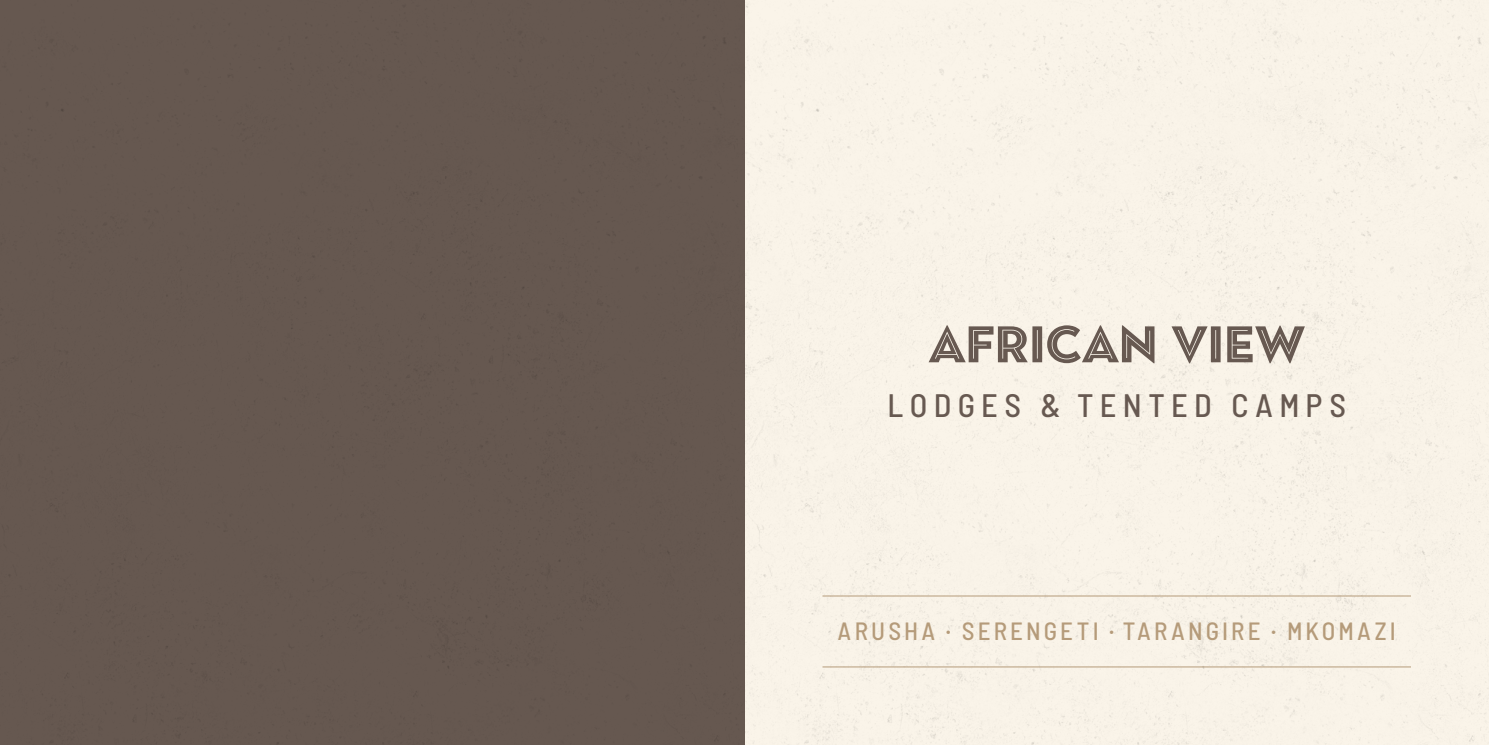
<style>
.page{position:relative;width:1489px;height:745px;background:#fff}
.page>*{position:absolute;margin:0;border:0;box-sizing:border-box;transform-origin:0 0}
.t1{font:900 51.25px "Town 20 Inline";letter-spacing:-.005em;color:#675951}
.t2{font:500 semi-condensed 32.5px "Barlow";letter-spacing:.195em;color:#675951}
.t3{font:500 semi-condensed 25px "Barlow";letter-spacing:.125em;color:#b59b7a}
</style>
<div class="page">
<div style="left:744px;top:0;width:744px;height:744px;background:#f9f3e8"></div>
<div style="left:0;top:0;width:744px;height:744px;background:#675951"></div>
<hr style="left:822px;top:666px;width:588px;height:1px;background:#b59b7a">
<hr style="left:822px;top:595px;width:588px;height:1px;background:#b59b7a">
<hr style="left:820px;top:405px;width:595px;height:1px;background:#fbf5ea">
<h1 class="t1" style="left:928px;top:314px;width:378px">AFRICAN VIEW</h1>
<h2 class="t2" style="left:887px;top:385px;width:460px">LODGES &amp; TENTED CAMPS</h2>
<p class="t3" style="left:837px;top:615px;width:559px">ARUSHA · SERENGETI · TARANGIRE · MKOMAZI</p>
</div>
